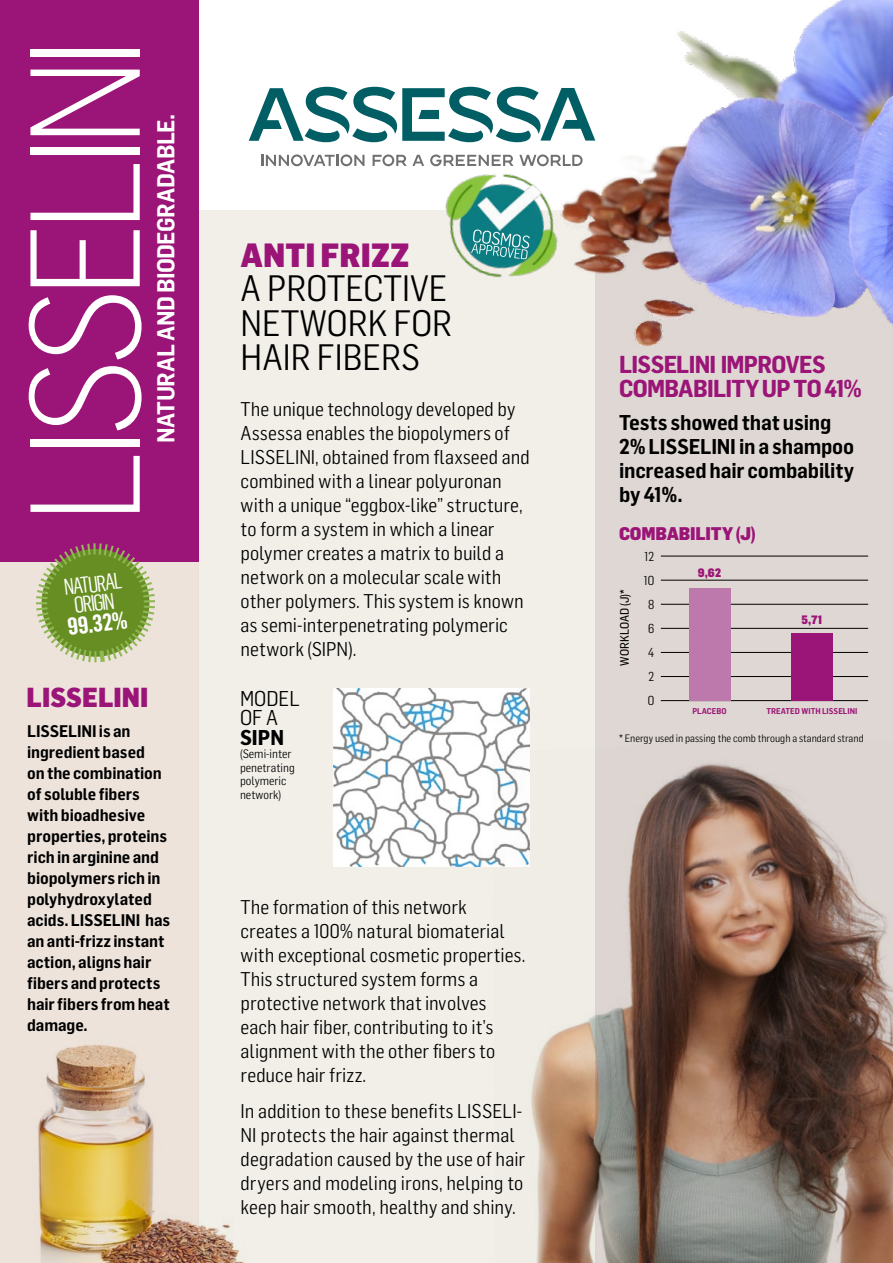
<style>
.page{position:relative;width:893px;height:1263px;background:#fff}
.page>*{position:absolute;margin:0;border:0;box-sizing:border-box;transform-origin:0 0}
.t1{font:300 153px "Flama Semicond";letter-spacing:-.065em;color:#fff}
.t2{font:36px/34.5px "Flama Semicond";color:#000}
.t3{font:900 33px "Flama Semicond";color:#9b1477}
.t4{font:900 27px "Flama Semicond";color:#9b1477}
.t5{font:700 24px/24px "Flama Semicond";letter-spacing:-.03em;color:#9b1477}
.t6{font:600 24px "Flama Semicond";letter-spacing:-.025em;color:#fff}
.t7{font:700 condensed 23.85px "Flama";color:#fff;scale:1.05 1}
.t8{font:condensed 22.35px/18.9px "Flama";color:#fff;text-align:center;scale:1.05 1}
.t9{font:600 21px/24px "Flama Semicond";letter-spacing:-.01em;color:#000}
.t10{font:21px/19.5px "Flama Semicond";color:#000}
.t11{font:700 21px "Flama Semicond";color:#000}
.t12{font:19.5px/24px "Flama Semicond";letter-spacing:.005em;color:#000}
.t13{font:900 18px "Flama Semicond";letter-spacing:-.01em;color:#9b1477}
.t14{font:600 16.5px/21px "Flama Semicond";letter-spacing:-.005em;color:#000}
.t15{font:12.75px/24px "Flama Semicond";color:#000;text-align:center}
.t16{font:12px/13.5px "Flama Semicond";color:#000}
.t17{font:12px "Flama Semicond Basic";color:#000}
.t18{font:900 12px "Flama Semicond";color:#9b1477}
.t19{font:10.5px "Flama Semicond";color:#000}
.t20{font:600 8.25px "Flama Semicond";color:#9b1477}
</style>
<div class="page">
<div style="left:198px;top:210px;width:397px;height:1053px;background:#eeece3"></div>
<div style="left:0;top:206px;width:198px;height:1057px;background:#ede3db"></div>
<div style="left:0;top:0;width:198px;height:561px;background:#9b1477"></div>
<div style="left:595px;top:210px;width:298px;height:1053px;background:#dfd7d3"></div>
<img style="left:334px;top:688px;width:195px;height:178px">
<img style="left:580px;top:0;width:313px;height:346px">
<svg style="left:261px;top:154px;width:103px;height:12px"></svg>
<svg style="left:373px;top:154px;width:50px;height:12px"></svg>
<svg style="left:580px;top:154px;width:3px;height:12px"></svg>
<svg style="left:249px;top:87px;width:346px;height:55px"></svg>
<svg style="left:34px;top:543px;width:123px;height:120px"></svg>
<img style="left:492px;top:741px;width:401px;height:522px">
<hr style="left:661px;top:556px;width:207px;height:1px;background:#000">
<hr style="left:661px;top:580px;width:207px;height:1px;background:#000">
<hr style="left:661px;top:604px;width:207px;height:1px;background:#000">
<hr style="left:661px;top:628px;width:207px;height:1px;background:#000">
<hr style="left:661px;top:652px;width:207px;height:1px;background:#000">
<hr style="left:661px;top:700px;width:207px;height:1px;background:#000">
<hr style="left:661px;top:676px;width:207px;height:1px;background:#000">
<div style="left:791px;top:634px;width:42px;height:67px;background:#9b1477"></div>
<div style="left:689px;top:588px;width:41px;height:113px;background:#be79ac"></div>
<img style="left:38px;top:1023px;width:206px;height:240px">
<img style="left:423px;top:154px;width:157px;height:123px">
<svg style="left:471px;top:229px;width:59px;height:30px;background:#41999d"></svg>
<h1 class="t1" style="left:-1px;top:524px;width:488px;rotate:-90deg">LISSELINI</h1>
<p class="t6" style="left:152px;top:443px;width:331px;rotate:-90deg">NATURAL AND BIODEGRADABLE.</p>
<p class="t8" style="left:63px;top:578px;width:57px;rotate:-7deg">NATURAL<br>ORIGIN</p>
<p class="t7" style="left:66px;top:613px;width:59px;rotate:-7deg">99.32%</p>
<h3 class="t4" style="left:27px;top:680px;width:123px">LISSELINI</h3>
<p class="t14" style="left:27px;top:720px;width:145px">LISSELINI is an ingredient based<br>on the combination of soluble fibers with bioadhesive properties, proteins rich in arginine and biopolymers rich in polyhydroxylated acids. LISSELINI has an anti-frizz instant action, aligns hair fibers and protects hair fibers from heat damage.</p>
<h3 class="t3" style="left:241px;top:235px;width:170px">ANTI FRIZZ</h3>
<h2 class="t2" style="left:241px;top:271px;width:213px">A PROTECTIVE<br>NETWORK FOR<br>HAIR FIBERS</h2>
<p class="t12" style="left:241px;top:397px;width:291px">The unique technology developed by Assessa enables the biopolymers of LISSELINI, obtained from flaxseed and combined with a linear polyuronan with a unique “eggbox-like” structure, to form a system in which a linear polymer creates a matrix to build a network on a molecular scale with other polymers. This system is known as semi-interpenetrating polymeric network (SIPN).</p>
<p class="t10" style="left:240px;top:688px;width:61px">MODEL<br>OF A</p>
<p class="t11" style="left:240px;top:724px;width:45px">SIPN</p>
<p class="t16" style="left:240px;top:747px;width:56px">(Semi-inter penetrating polymeric network)</p>
<p class="t12" style="left:241px;top:894px;width:286px">The formation of this network creates a 100% natural biomaterial with exceptional cosmetic properties.<br>This structured system forms a protective network that involves each hair fiber, contributing to it’s alignment with the other fibers to reduce hair frizz.</p>
<p class="t12" style="left:241px;top:1098px;width:286px">In addition to these benefits LISSELI-NI protects the hair against thermal degradation caused by the use of hair dryers and modeling irons, helping to keep hair smooth, healthy and shiny.</p>
<p class="t5" style="left:619px;top:352px;width:244px">LISSELINI IMPROVES<br>COMBABILITY UP TO 41%</p>
<p class="t9" style="left:619px;top:410px;width:237px">Tests showed that using<br>2% LISSELINI in a shampoo increased hair combability by 41%.</p>
<p class="t13" style="left:619px;top:522px;width:139px">COMBABILITY (J)</p>
<p class="t17" style="left:617px;top:665px;width:78px;rotate:-90deg">WORKLOAD (J)*</p>
<p class="t15" style="left:644px;top:544px;width:12px">12<br>10<br>8<br>6<br>4<br>2<br>0</p>
<p class="t18" style="left:698px;top:565px;width:25px">9,62</p>
<p class="t20" style="left:692px;top:706px;width:36px">PLACEBO</p>
<p class="t18" style="left:801px;top:613px;width:22px">5,71</p>
<p class="t20" style="left:766px;top:706px;width:93px">TREATED WITH LISSELINI</p>
<p class="t19" style="left:619px;top:732px;width:246px">* Energy used in passing the comb through a standard strand</p>
</div>
